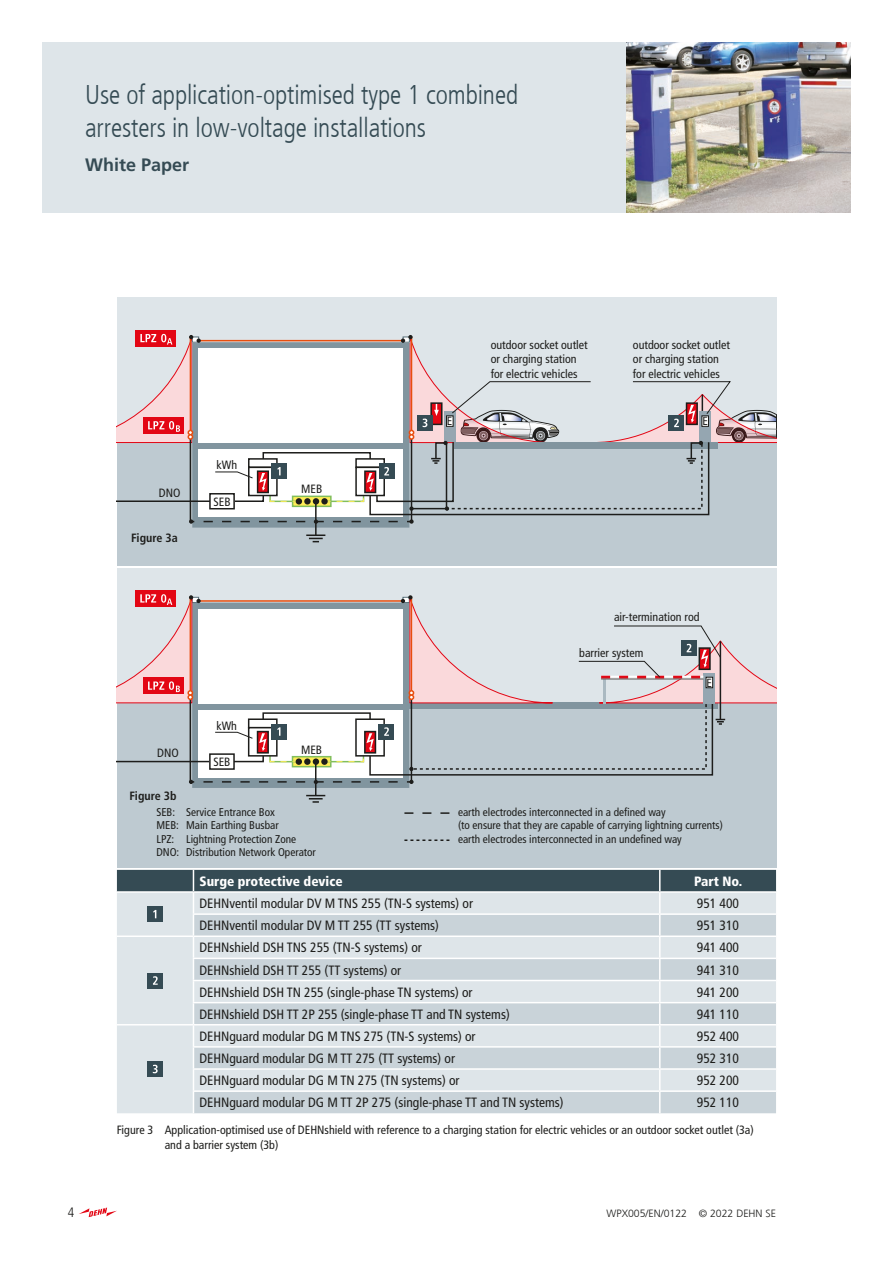
<style>
.page{position:relative;width:893px;height:1263px;background:#fff}
.page>*{position:absolute;margin:0;border:0;box-sizing:border-box;transform-origin:0 0}
.t1{font:300 condensed 27px/32.4px "Frutiger LT Com";letter-spacing:-.005em;color:#354b54}
.t2{font:700 18px "Frutiger LT Com";color:#354b54}
.t3{font:condensed 13.5px "Frutiger LT Com";color:#1d1d1b}
.t4{font:900 condensed 13.5px "Frutiger LT Com";color:#fff}
.t5{font:300 condensed 13.5px "Frutiger LT Com";color:#1d1d1b}
.t6{font:condensed 12px/14.4px "Frutiger LT Com";color:#1d1d1b}
.t7{font:700 condensed 12px "Frutiger LT Com";color:#1d1d1b}
.t8{font:condensed 11.85px "Frutiger LT Com";color:#1d1d1b}
.t9{font:condensed 11.25px/13.5px "Frutiger LT Com";color:#1d1d1b}
.t10{font:300 10.5px "Frutiger LT Com";color:#1d1d1b}
</style>
<div class="page">
<svg style="left:79px;top:1207px;width:38px;height:10px"></svg>
<div style="left:43px;top:43px;width:807px;height:170px;background:#dee5e9"></div>
<div style="left:117px;top:298px;width:659px;height:147px;background:#dee5e9"></div>
<div style="left:117px;top:442px;width:659px;height:124px;background:#becad1"></div>
<hr style="left:315px;top:502px;width:2px;height:33px;background:#1d1d1b">
<svg style="left:306px;top:534px;width:19px;height:8px"></svg>
<div style="left:136px;top:330px;width:40px;height:17px;background:#e30614"></div>
<svg style="left:117px;top:332px;width:659px;height:196px"></svg>
<div style="left:117px;top:568px;width:659px;height:135px;background:#dee5e9"></div>
<div style="left:117px;top:703px;width:659px;height:165px;background:#becad1"></div>
<hr style="left:315px;top:762px;width:1px;height:33px;background:#1d1d1b">
<svg style="left:306px;top:795px;width:19px;height:8px"></svg>
<div style="left:136px;top:590px;width:40px;height:17px;background:#e30614"></div>
<svg style="left:117px;top:592px;width:659px;height:196px"></svg>
<svg style="left:404px;top:812px;width:46px;height:2px"></svg>
<svg style="left:404px;top:839px;width:46px;height:2px"></svg>
<svg style="left:117px;top:870px;width:659px;height:243px;background:#c8d1d6"></svg>
<img style="left:626px;top:43px;width:224px;height:170px">
<h1 class="t1" style="left:85px;top:79px;width:435px">Use of application-optimised type 1 combined arresters in low-voltage installations</h1>
<h2 class="t2" style="left:85px;top:154px;width:106px">White Paper</h2>
<p class="t5" style="left:68px;top:1205px;width:8px">4</p>
<p class="t6" style="left:491px;top:338px;width:99px">outdoor socket outlet or charging station for electric vehicles</p>
<p class="t6" style="left:633px;top:338px;width:99px">outdoor socket outlet or charging station for electric vehicles</p>
<p class="t6" style="left:159px;top:486px;width:23px">DNO</p>
<p class="t7" style="left:131px;top:531px;width:48px">Figure 3a</p>
<p class="t6" style="left:216px;top:458px;width:22px">kWh</p>
<p class="t6" style="left:213px;top:494px;width:19px">SEB</p>
<p class="t6" style="left:301px;top:482px;width:23px">MEB</p>
<p class="t6" style="left:157px;top:746px;width:23px">DNO</p>
<p class="t7" style="left:129px;top:788px;width:49px">Figure 3b</p>
<p class="t6" style="left:216px;top:718px;width:22px">kWh</p>
<p class="t6" style="left:213px;top:755px;width:19px">SEB</p>
<p class="t6" style="left:301px;top:742px;width:23px">MEB</p>
<p class="t8" style="left:447px;top:414px;width:7px">E</p>
<p class="t8" style="left:702px;top:414px;width:7px">E</p>
<p class="t6" style="left:614px;top:610px;width:87px">air-termination rod</p>
<p class="t6" style="left:579px;top:645px;width:66px">barrier system</p>
<p class="t8" style="left:706px;top:676px;width:7px">E</p>
<p class="t9" style="left:458px;top:805px;width:266px">earth electrodes interconnected in a defined way<br>(to ensure that they are capable of carrying lightning currents) earth electrodes interconnected in an undefined way</p>
<p class="t9" style="left:156px;top:805px;width:161px">SEB: Service Entrance Box<br>MEB: Main Earthing Busbar<br>LPZ: Lightning Protection Zone<br>DNO: Distribution Network Operator</p>
<p class="t4" style="left:199px;top:873px;width:145px">Surge protective device</p>
<p class="t4" style="left:694px;top:873px;width:50px">Part No.</p>
<p class="t3" style="left:199px;top:895px;width:275px">DEHNventil modular DV M TNS 255 (TN-S systems) or</p>
<p class="t3" style="left:697px;top:895px;width:44px">951 400</p>
<p class="t3" style="left:199px;top:918px;width:241px">DEHNventil modular DV M TT 255 (TT systems)</p>
<p class="t3" style="left:697px;top:918px;width:44px">951 310</p>
<p class="t3" style="left:199px;top:940px;width:224px">DEHNshield DSH TNS 255 (TN-S systems) or</p>
<p class="t3" style="left:697px;top:940px;width:44px">941 400</p>
<p class="t3" style="left:199px;top:962px;width:203px">DEHNshield DSH TT 255 (TT systems) or</p>
<p class="t3" style="left:697px;top:962px;width:44px">941 310</p>
<p class="t3" style="left:199px;top:984px;width:275px">DEHNshield DSH TN 255 (single-phase TN systems) or</p>
<p class="t3" style="left:697px;top:984px;width:44px">941 200</p>
<p class="t3" style="left:199px;top:1006px;width:312px">DEHNshield DSH TT 2P 255 (single-phase TT and TN systems)</p>
<p class="t3" style="left:697px;top:1006px;width:44px">941 110</p>
<p class="t3" style="left:199px;top:1028px;width:278px">DEHNguard modular DG M TNS 275 (TN-S systems) or</p>
<p class="t3" style="left:697px;top:1028px;width:44px">952 400</p>
<p class="t3" style="left:199px;top:1050px;width:257px">DEHNguard modular DG M TT 275 (TT systems) or</p>
<p class="t3" style="left:697px;top:1050px;width:44px">952 310</p>
<p class="t3" style="left:199px;top:1072px;width:262px">DEHNguard modular DG M TN 275 (TN systems) or</p>
<p class="t3" style="left:697px;top:1072px;width:44px">952 200</p>
<p class="t3" style="left:199px;top:1095px;width:366px">DEHNguard modular DG M TT 2P 275 (single-phase TT and TN systems)</p>
<p class="t3" style="left:697px;top:1095px;width:44px">952 110</p>
<p class="t6" style="left:165px;top:1123px;width:591px;line-height:15px;text-indent:-48px">Figure 3 Application-optimised use of DEHNshield with reference to a charging station for electric vehicles or an outdoor socket outlet (3a) and a barrier system (3b)</p>
<p class="t10" style="left:607px;top:1207px;width:171px">WPX005/EN/0122 © 2022 DEHN SE</p>
</div>
